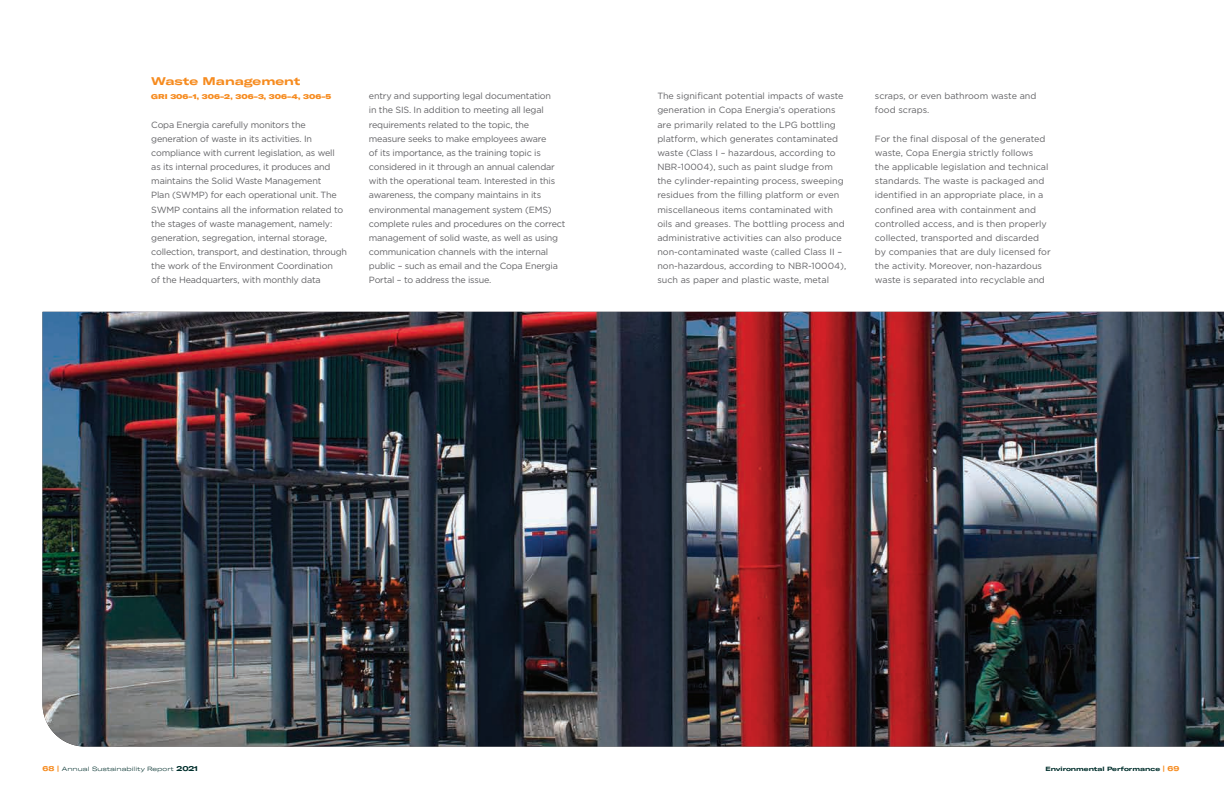
<style>
.page{position:relative;width:1224px;height:792px;background:#fff}
.page>*{position:absolute;margin:0;border:0;box-sizing:border-box;transform-origin:0 0}
._01_-_Titulo{font:700 expanded 11px "GT America";color:#f68b1f}
._03_-_Texto{font:9px/14.2px "Gotham";letter-spacing:-.02em;color:#636366}
._03_-_Texto-2{font:9px/14.2px "Gotham";color:#636366}
._03_-_Texto-3{font:900 expanded 7px "GT America";color:#f68b1f}
.t1{font:300 expanded 6px "GT America";color:#002f2c}
.t2{font:700 expanded 6px "GT America";color:#002f2c}
.s1{font-weight:700;font-size:7px;color:#f68b1f}
.s2{font-weight:900;font-size:7px;color:#f68b1f}
.s3{font-weight:700;font-size:7px}
.s4{font-size:7px;color:#f68b1f}
</style>
<div class="page">
<img style="left:43px;top:312px;width:1181px;height:435px">
<p class="_01_-_Titulo" style="left:151px;top:74px;width:151px">Waste Management</p>
<p class="_03_-_Texto-3" style="left:151px;top:92px;width:181px">GRI 306-1, 306-2, 306-3, 306-4, 306-5</p>
<p class="_03_-_Texto" style="left:151px;top:117px;width:197px">Copa Energia carefully monitors the generation of waste in its activities. In compliance with current legislation, as well<br>as its internal procedures, it produces and maintains the Solid Waste Management<br>Plan (SWMP) for each operational unit. The SWMP contains all the information related to the stages of waste management, namely: generation, segregation, internal storage, collection, transport, and destination, through the work of the Environment Coordination<br>of the Headquarters, with monthly data</p>
<p class="_03_-_Texto" style="left:369px;top:89px;width:198px">entry and supporting legal documentation<br>in the SIS. In addition to meeting all legal requirements related to the topic, the measure seeks to make employees aware<br>of its importance, as the training topic is considered in it through an annual calendar with the operational team. Interested in this awareness, the company maintains in its environmental management system (EMS) complete rules and procedures on the correct management of solid waste, as well as using communication channels with the internal public – such as email and the Copa Energia Portal – to address the issue.</p>
<p class="_03_-_Texto-2" style="left:657px;top:89px;width:190px">The significant potential impacts of waste generation in Copa Energia’s operations are primarily related to the LPG bottling platform, which generates contaminated waste (Class I – hazardous, according to NBR-10004), such as paint sludge from the cylinder-repainting process, sweeping residues from the filling platform or even miscellaneous items contaminated with oils and greases. The bottling process and administrative activities can also produce non-contaminated waste (called Class II – non-hazardous, according to NBR-10004), such as paper and plastic waste, metal</p>
<p class="_03_-_Texto-2" style="left:875px;top:89px;width:163px">scraps, or even bathroom waste and food scraps.</p>
<p class="_03_-_Texto-2" style="left:875px;top:131px;width:177px">For the final disposal of the generated waste, Copa Energia strictly follows<br>the applicable legislation and technical standards. The waste is packaged and identified in an appropriate place, in a confined area with containment and controlled access, and is then properly collected, transported and discarded by companies that are duly licensed for the activity. Moreover, non-hazardous waste is separated into recyclable and</p>
<p class="t1" style="left:43px;top:765px;width:157px"><span class="s1">68</span> <span class="s2">|</span> Annual Sustainability Report <span class="s3">2021</span></p>
<p class="t2" style="left:1045px;top:765px;width:136px">Environmental Performance <span class="s2">|</span> <span class="s4">69</span></p>
</div>
